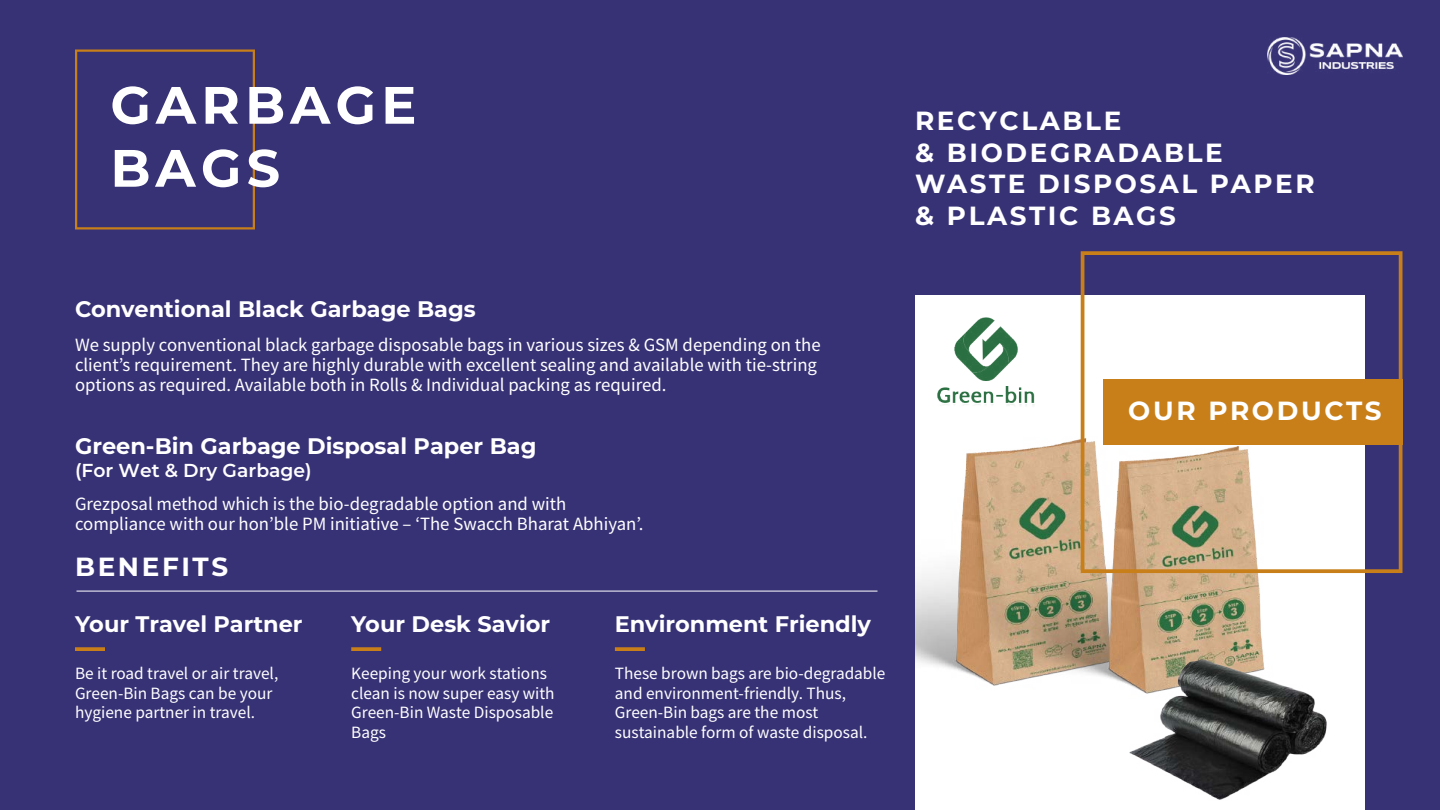
<style>
.page{position:relative;width:1440px;height:810px;background:#373275}
.page>*{position:absolute;margin:0;border:0;box-sizing:border-box;transform-origin:0 0}
.t1{font:700 52.5px/63px "Montserrat";letter-spacing:.1em;color:#fff}
.t2{font:700 26.25px/31.5px "Montserrat";letter-spacing:.1em;color:#fff}
.t3{font:700 22.5px "Montserrat";color:#fff}
.t4{font:18.75px/19.8px "Source Sans Pro";color:#fff}
.t5{font:600 18.75px "Montserrat";color:#fff}
.t6{font:17.25px/19.8px "Source Sans Pro";color:#fff}
</style>
<div class="page">
<img style="left:1267px;top:38px;width:135px;height:37px">
<svg style="left:75px;top:50px;width:180px;height:180px"></svg>
<div style="left:915px;top:295px;width:450px;height:515px;background:#fff"></div>
<img style="left:915px;top:425px;width:347px;height:261px">
<img style="left:1117px;top:626px;width:210px;height:174px">
<svg style="left:1081px;top:251px;width:322px;height:322px"></svg>
<div style="left:1103px;top:379px;width:299px;height:66px;background:#c87f1a"></div>
<img style="left:937px;top:317px;width:98px;height:89px">
<svg style="left:75px;top:647px;width:30px;height:4px"></svg>
<svg style="left:351px;top:647px;width:30px;height:4px"></svg>
<svg style="left:615px;top:647px;width:30px;height:4px"></svg>
<hr style="left:76px;top:591px;width:801px;height:1px;background:#fff">
<h1 class="t1" style="left:110px;top:71px;width:308px">GARBAGE<br>BAGS</h1>
<p class="t3" style="left:75px;top:292px;width:402px">Conventional Black Garbage Bags</p>
<p class="t4" style="left:75px;top:335px;width:747px">We supply conventional black garbage disposable bags in various sizes &amp; GSM depending on the client’s requirement. They are highly durable with excellent sealing and available with tie-string options as required. Available both in Rolls &amp; Individual packing as required.</p>
<p class="t3" style="left:75px;top:430px;width:463px">Green-Bin Garbage Disposal Paper Bag</p>
<p class="t5" style="left:75px;top:457px;width:238px">(For Wet &amp; Dry Garbage)</p>
<p class="t4" style="left:75px;top:494px;width:570px">Grezposal method which is the bio-degradable option and with compliance with our hon’ble PM initiative – ‘The Swacch Bharat Abhiyan’.</p>
<h2 class="t2" style="left:75px;top:549px;width:155px">BENEFITS</h2>
<p class="t3" style="left:75px;top:608px;width:229px">Your Travel Partner</p>
<p class="t3" style="left:615px;top:608px;width:258px">Environment Friendly</p>
<p class="t6" style="left:615px;top:663px;width:272px">These brown bags are bio-degradable and environment-friendly. Thus, Green-Bin bags are the most sustainable form of waste disposal.</p>
<p class="t3" style="left:351px;top:608px;width:200px">Your Desk Savior</p>
<p class="t6" style="left:351px;top:663px;width:205px">Keeping your work stations clean is now super easy with<br>Green-Bin Waste Disposable<br>Bags</p>
<p class="t6" style="left:75px;top:663px;width:205px">Be it road travel or air travel,<br>Green-Bin Bags can be your hygiene partner in travel.</p>
<h2 class="t2" style="left:915px;top:104px;width:401px">RECYCLABLE<br>&amp; BIODEGRADABLE<br>WASTE DISPOSAL PAPER &amp; PLASTIC BAGS</h2>
<h2 class="t2" style="left:1128px;top:394px;width:255px">OUR PRODUCTS</h2>
</div>
